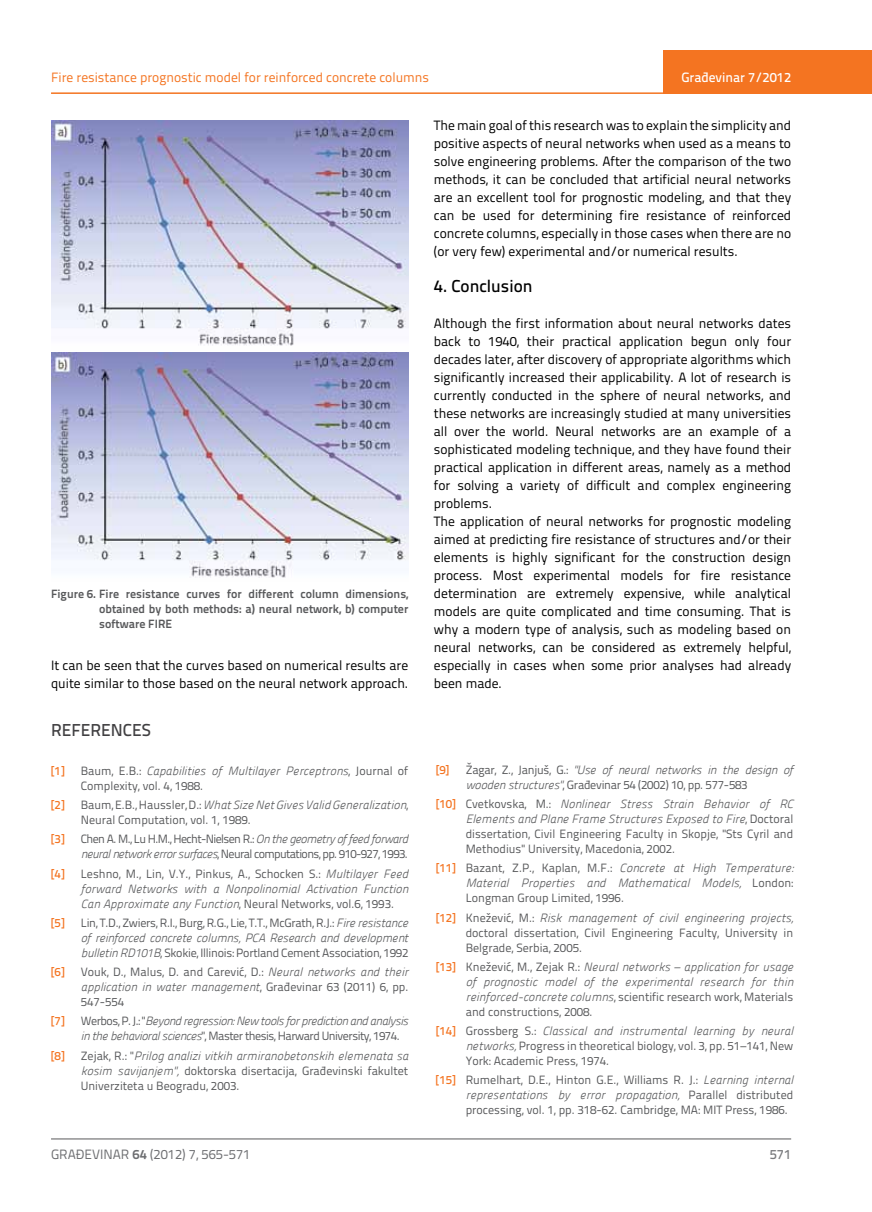
<style>
.page{position:relative;width:872px;height:1212px;background:#fff}
.page>*{position:absolute;margin:0;border:0;box-sizing:border-box;transform-origin:0 0}
.t1{font:500 17.25px "Titillium Text 22 L";color:#000}
.t2{font:500 17.25px "Titillium Text 22 L";color:#414042}
.t3{font:13.5px/18px "Titillium Text 22 L";color:#000}
.t4{font:13.5px "Titillium Text 22 L";color:#f47421}
.t5{font:13.5px "Titillium Text 22 L";color:#6d6e71}
.t6{font:500 13.5px "Titillium Text 22 L";color:#fff}
.t7{font:500 13.5px "Titillium Text 22 L";color:#797a7d}
.t8{font:12px/15px "Titillium Text 22 L";color:#58595b}
.t9{font:italic 12px/15px "Panefresco 250 wt";color:#58595b;text-align:right}
.t10{font:12px "Titillium Text 22 L";letter-spacing:-.02em;color:#58595b}
.t11{font:12px/15px "Titillium Text 22 L";letter-spacing:-.05em;color:#58595b}
.t12{font:700 12px/15px "Titillium Text 22 L";color:#58595b;text-align:justify}
.t13{font:italic 12px "Panefresco 250 wt";letter-spacing:-.02em;color:#58595b}
.t14{font:italic 12px "Panefresco 250 wt";letter-spacing:-.04em;color:#58595b}
.t15{font:12px "Titillium Text 22 L";letter-spacing:-.04em;color:#58595b}
.t16{font:500 12px "Titillium Text 22 L";color:#f47421}
.s1{font-family:"Titillium Text 22 L";font-style:normal}
.s2{font-family:"Panefresco 250 wt";font-style:italic}
.s3{font-family:"Titillium Text 22 L";font-weight:500;font-style:normal;color:#f47421}
.s4{font-weight:500;color:#f47421}
.s5{font-weight:700}
</style>
<div class="page">
<hr style="left:51px;top:92px;width:821px;height:2px;background:#f47421">
<div style="left:663px;top:50px;width:209px;height:44px;background:#f47421"></div>
<hr style="left:51px;top:1139px;width:740px;height:1px;background:#58595b">
<img style="left:51px;top:121px;width:357px;height:225px">
<img style="left:51px;top:353px;width:357px;height:225px">
<p class="t4" style="left:51px;top:68px;width:380px">Fire resistance prognostic model for reinforced concrete columns</p>
<p class="t6" style="left:681px;top:67px;width:111px">Građevinar 7/2012</p>
<p class="t12" style="left:99px;top:585px;width:311px;text-indent:-48px">Figure 6. Fire resistance curves for different column dimensions, obtained by both methods: a) neural network, b) computer software FIRE</p>
<p class="t3" style="left:51px;top:655px;width:359px">It can be seen that the curves based on numerical results are quite similar to those based on the neural network approach.</p>
<p class="t2" style="left:51px;top:717px;width:101px">REFERENCES</p>
<p class="t16" style="left:51px;top:761px;width:15px">[1]</p>
<p class="t9" style="left:81px;top:762px;width:329px"><span class="s1">Baum, E.B.:</span> Capabilities of Multilayer Perceptrons<span class="s1">, Journal of</span></p>
<p class="t8" style="left:81px;top:777px;width:124px">Complexity, vol. 4, 1988.</p>
<p class="t16" style="left:51px;top:796px;width:15px">[2]</p>
<p class="t9" style="left:81px;top:797px;width:329px"><span class="s1">Baum, E.B., Haussler, D.:</span> What Size Net Gives Valid Generalization<span class="s1">,</span></p>
<p class="t8" style="left:81px;top:812px;width:171px">Neural Computation, vol. 1, 1989.</p>
<p class="t16" style="left:51px;top:830px;width:15px">[3]</p>
<p class="t11" style="left:81px;top:831px;width:329px">Chen A. M., Lu H.M., Hecht-Nielsen R.: <span class="s2">On the geometry of feed forward neural network error surfaces</span>, Neural computations, pp. 910-927, 1993.</p>
<p class="t16" style="left:51px;top:864px;width:15px">[4]</p>
<p class="t8" style="left:81px;top:865px;width:329px">Leshno, M., Lin, V.Y., Pinkus, A., Schocken S.: <span class="s2">Multilayer Feed</span></p>
<p class="t9" style="left:81px;top:880px;width:329px">forward Networks with a Nonpolinomial Activation Function</p>
<p class="t8" style="left:81px;top:895px;width:315px"><span class="s2">Can Approximate any Function</span>, Neural Networks, vol.6, 1993.</p>
<p class="t16" style="left:51px;top:913px;width:15px">[5]</p>
<p class="t10" style="left:81px;top:914px;width:329px">Lin, T.D., Zwiers, R.I., Burg, R.G., Lie, T.T., McGrath, R.J.: <span class="s2">Fire resistance</span></p>
<p class="t13" style="left:81px;top:929px;width:329px">of reinforced concrete columns, PCA Research and development</p>
<p class="t10" style="left:81px;top:944px;width:329px"><span class="s2">bulletin RD101B</span>, Skokie, Illinois: Portland Cement Association, 1992</p>
<p class="t16" style="left:51px;top:963px;width:15px">[6]</p>
<p class="t8" style="left:81px;top:964px;width:329px">Vouk, D., Malus, D. and Carević, D.: <span class="s2">Neural networks and their</span></p>
<p class="t9" style="left:81px;top:979px;width:329px">application in water management<span class="s1">, Građevinar 63 (2011) 6, pp.</span></p>
<p class="t8" style="left:81px;top:994px;width:45px">547-554</p>
<p class="t16" style="left:51px;top:1012px;width:15px">[7]</p>
<p class="t14" style="left:81px;top:1012px;width:329px"><span class="s1">Werbos, P. J.: "</span>Beyond regression: New tools for prediction and analysis</p>
<p class="t15" style="left:81px;top:1027px;width:320px"><span class="s2">in the behavioral sciences</span>", Master thesis, Harward University, 1974.</p>
<p class="t16" style="left:51px;top:1046px;width:15px">[8]</p>
<p class="t9" style="left:81px;top:1047px;width:329px"><span class="s1">Zejak, R.: "</span>Prilog analizi vitkih armiranobetonskih elemenata sa</p>
<p class="t8" style="left:81px;top:1062px;width:329px"><span class="s2">kosim savijanjem",</span> doktorska disertacija, Građevinski fakultet<br>Univerziteta u Beogradu, 2003.</p>
<p class="t3" style="left:434px;top:115px;width:359px;text-align:justify">The main goal of this research was to explain the simplicity and positive aspects of neural networks when used as a means to solve engineering problems. After the comparison of the two methods, it can be concluded that artificial neural networks are an excellent tool for prognostic modeling, and that they can be used for determining fire resistance of reinforced concrete columns, especially in those cases when there are no (or very few) experimental and/or numerical results.</p>
<p class="t1" style="left:434px;top:273px;width:100px">4. Conclusion</p>
<p class="t3" style="left:434px;top:313px;width:359px">Although the first information about neural networks dates back to 1940, their practical application begun only four decades later, after discovery of appropriate algorithms which significantly increased their applicability. A lot of research is currently conducted in the sphere of neural networks, and these networks are increasingly studied at many universities all over the world. Neural networks are an example of a sophisticated modeling technique, and they have found their practical application in different areas, namely as a method for solving a variety of difficult and complex engineering problems.<br>The application of neural networks for prognostic modeling aimed at predicting fire resistance of structures and/or their elements is highly significant for the construction design process. Most experimental models for fire resistance determination are extremely expensive, while analytical models are quite complicated and time consuming. That is why a modern type of analysis, such as modeling based on neural networks, can be considered as extremely helpful, especially in cases when some prior analyses had already been made.</p>
<p class="t16" style="left:436px;top:761px;width:15px">[9]</p>
<p class="t13" style="left:466px;top:761px;width:329px"><span class="s1">Žagar, Z., Janjuš, G.:</span> "Use of neural networks in the design of</p>
<p class="t10" style="left:466px;top:776px;width:283px"><span class="s2">wooden structures"</span>, Građevinar 54 (2002) 10, pp. 577-583</p>
<p class="t9" style="left:436px;top:796px;width:359px"><span class="s3">[10]</span> <span class="s1">Cvetkovska, M.:</span> Nonlinear Stress Strain Behavior of RC<br>Elements and Plane Frame Structures Exposed to Fire<span class="s1">, Doctoral</span></p>
<p class="t8" style="left:466px;top:826px;width:329px">dissertation, Civil Engineering Faculty in Skopje, "Sts Cyril and<br>Methodius" University, Macedonia, 2002.</p>
<p class="t9" style="left:436px;top:860px;width:359px"><span class="s3">[11]</span> <span class="s1">Bazant, Z.P., Kaplan, M.F.:</span> Concrete at High Temperature:<br>Material Properties and Mathematical Models, <span class="s1">London:</span></p>
<p class="t8" style="left:466px;top:890px;width:160px">Longman Group Limited, 1996.</p>
<p class="t9" style="left:436px;top:909px;width:359px"><span class="s3">[12]</span> <span class="s1">Knežević, M.:</span> Risk management of civil engineering projects,</p>
<p class="t8" style="left:466px;top:924px;width:329px">doctoral dissertation, Civil Engineering Faculty, University in<br>Belgrade, Serbia, 2005.</p>
<p class="t9" style="left:436px;top:959px;width:359px"><span class="s3">[13]</span> <span class="s1">Knežević, M., Zejak R.:</span> Neural networks – application for usage of prognostic model of the experimental research for thin</p>
<p class="t8" style="left:466px;top:988px;width:329px"><span class="s2">reinforced-concrete columns</span>, scientific research work, Materials and constructions, 2008.</p>
<p class="t9" style="left:436px;top:1023px;width:359px"><span class="s3">[14]</span> <span class="s1">Grossberg S.:</span> Classical and instrumental learning by neural</p>
<p class="t8" style="left:466px;top:1038px;width:329px"><span class="s2">networks,</span> Progress in theoretical biology, vol. 3, pp. 51–141, New<br>York: Academic Press, 1974.</p>
<p class="t8" style="left:436px;top:1072px;width:359px"><span class="s4">[15]</span> Rumelhart, D.E., Hinton G.E., Williams R. J.: <span class="s2">Learning internal</span></p>
<p class="t9" style="left:466px;top:1087px;width:329px">representations by error propagation, <span class="s1">Parallel distributed</span></p>
<p class="t8" style="left:466px;top:1102px;width:323px">processing, vol. 1, pp. 318-62. Cambridge, MA: MIT Press, 1986.</p>
<p class="t5" style="left:51px;top:1144px;width:201px">GRAĐEVINAR <span class="s5">64</span> (2012) 7, 565-571</p>
<p class="t7" style="left:769px;top:1144px;width:23px">571</p>
</div>
